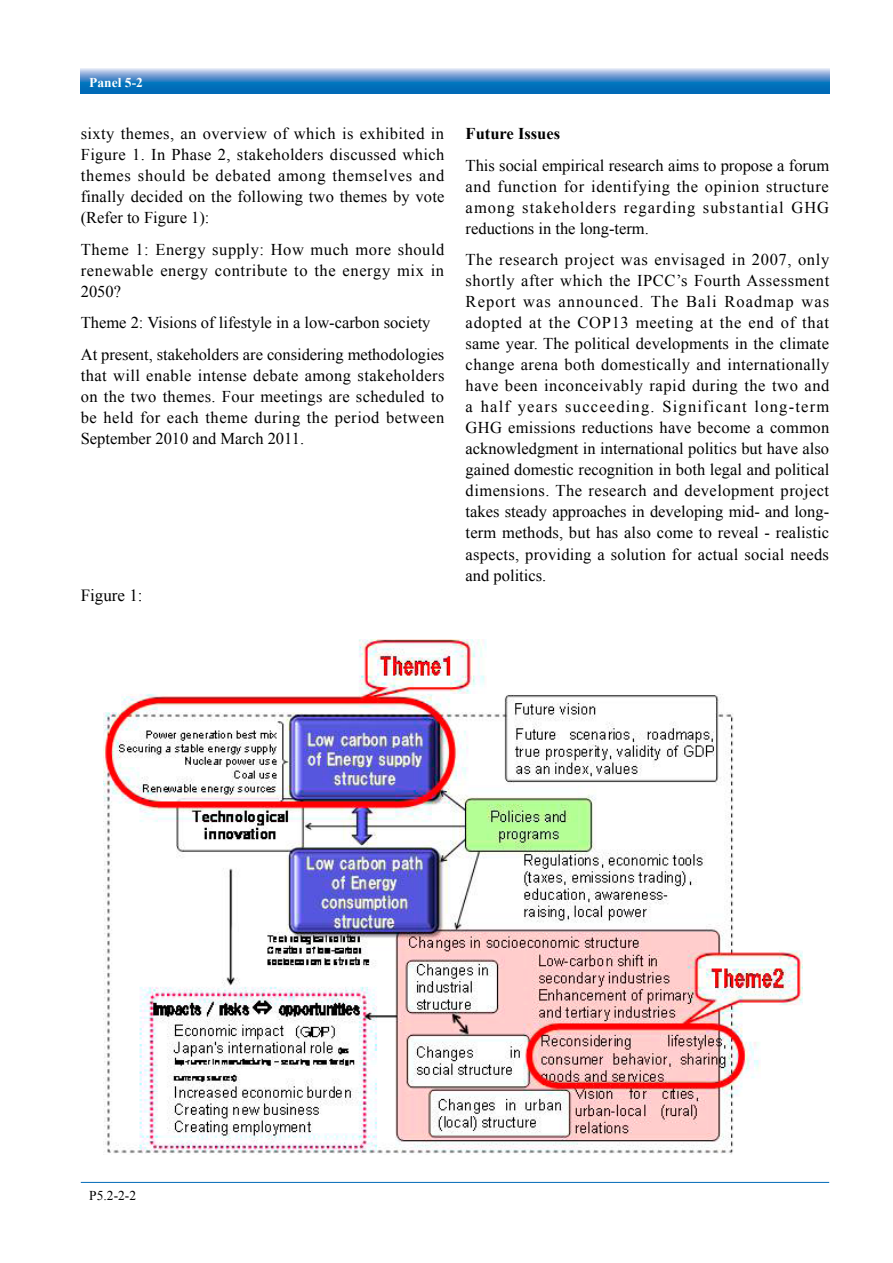
<style>
.page{position:relative;width:893px;height:1263px;background:#fff}
.page>*{position:absolute;margin:0;border:0;box-sizing:border-box;transform-origin:0 0}
.t1{font:16.95px "Times New Roman";color:#000}
.t2{font:16.5px/21px "Times New Roman";letter-spacing:.01em;color:#000;text-align:justify}
.t3{font:700 16.5px "Times New Roman";color:#000}
.t4{font:13.5px "Times New Roman";color:#000}
.t5{font:700 13.5px "Times New Roman";color:#fff}
</style>
<div class="page">
<hr style="left:81px;top:1182px;width:748px;height:1px;background:#006ab7">
<svg style="left:81px;top:68px;width:748px;height:26px;background:#468eca"></svg>
<img style="left:103px;top:639px;width:700px;height:515px">
<p class="t5" style="left:89px;top:74px;width:55px">Panel 5-2</p>
<p class="t2" style="left:81px;top:123px;width:365px">sixty themes, an overview of which is exhibited in Figure 1. In Phase 2, stakeholders discussed which themes should be debated among themselves and finally decided on the following two themes by vote (Refer to Figure 1):</p>
<p class="t2" style="left:81px;top:239px;width:365px">Theme 1: Energy supply: How much more should renewable energy contribute to the energy mix in 2050?</p>
<p class="t2" style="left:81px;top:307px;width:365px;line-height:31.7px">Theme 2: Visions of lifestyle in a low-carbon society<br>At present, stakeholders are considering methodologies</p>
<p class="t2" style="left:81px;top:365px;width:365px">that will enable intense debate among stakeholders on the two themes. Four meetings are scheduled to be held for each theme during the period between September 2010 and March 2011.</p>
<p class="t1" style="left:81px;top:584px;width:63px">Figure 1:</p>
<p class="t3" style="left:466px;top:122px;width:96px">Future Issues</p>
<p class="t2" style="left:466px;top:155px;width:365px">This social empirical research aims to propose a forum and function for identifying the opinion structure among stakeholders regarding substantial GHG reductions in the long-term.</p>
<p class="t2" style="left:466px;top:249px;width:365px">The research project was envisaged in 2007, only shortly after which the IPCC’s Fourth Assessment Report was announced. The Bali Roadmap was adopted at the COP13 meeting at the end of that same year. The political developments in the climate change arena both domestically and internationally have been inconceivably rapid during the two and a half years succeeding. Significant long-term GHG emissions reductions have become a common acknowledgment in international politics but have also gained domestic recognition in both legal and political dimensions. The research and development project takes steady approaches in developing mid- and long&shy;term methods, but has also come to reveal - realistic aspects, providing a solution for actual social needs and politics.</p>
<p class="t4" style="left:89px;top:1186px;width:48px">P5.2-2-2</p>
</div>
